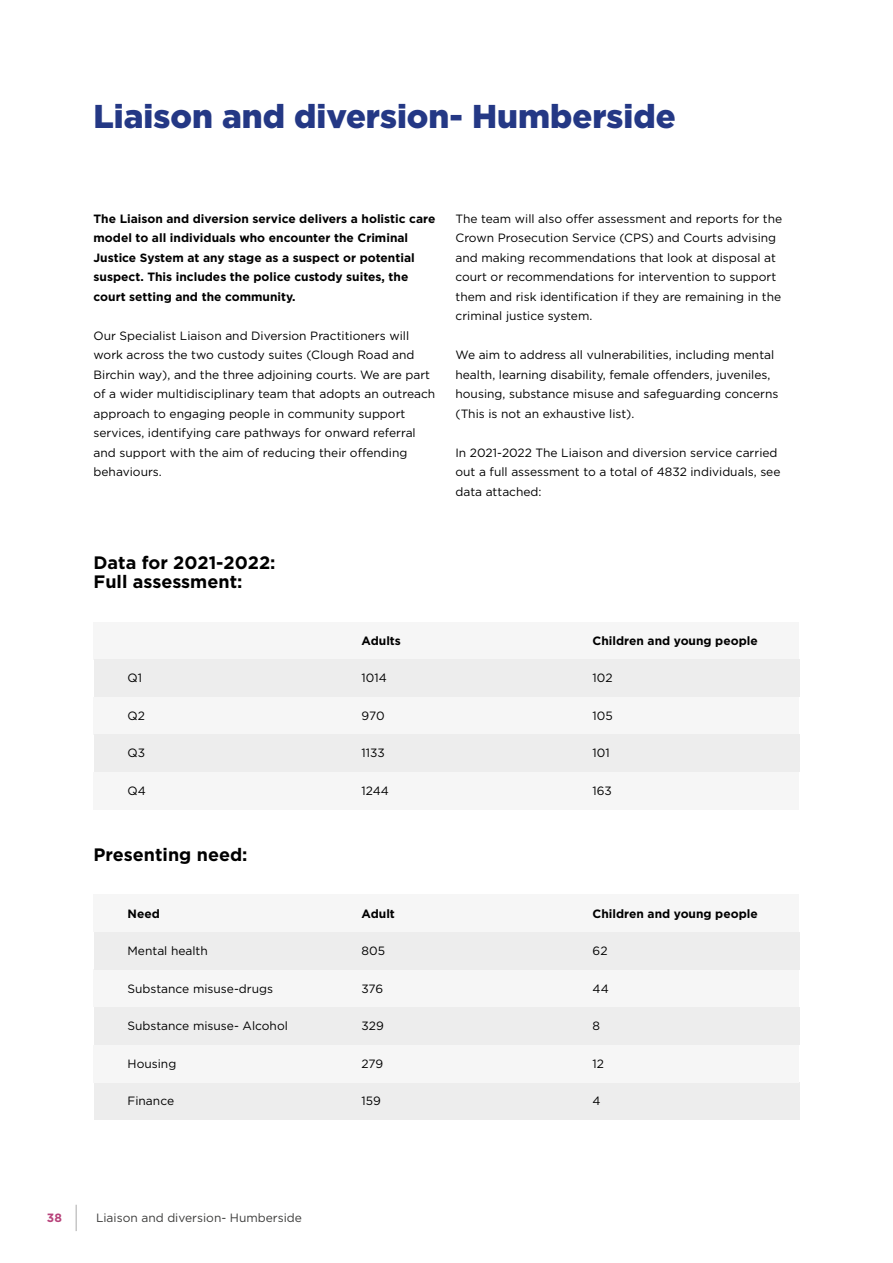
<style>
.page{position:relative;width:893px;height:1263px;background:#fff}
.page>*{position:absolute;margin:0;border:0;box-sizing:border-box;transform-origin:0 0}
.t1{font:900 33px "Gotham";color:#243885}
.t2{font:700 18px/19.5px "Gotham";color:#000}
.t3{font:12px/19.5px "Gotham";color:#000}
.t4{font:700 12px/19.5px "Gotham";color:#000}
.t5{font:12px "Gotham";color:#3c3c3b}
.t6{font:700 12px "Gotham";color:#b8437b}
</style>
<div class="page">
<div style="left:94px;top:1082px;width:705px;height:38px;background:#ededed"></div>
<div style="left:94px;top:772px;width:705px;height:37px;background:#f6f6f6"></div>
<div style="left:94px;top:697px;width:705px;height:37px;background:#f6f6f6"></div>
<div style="left:94px;top:734px;width:705px;height:38px;background:#ededed"></div>
<div style="left:94px;top:622px;width:705px;height:37px;background:#f6f6f6"></div>
<div style="left:94px;top:659px;width:705px;height:38px;background:#ededed"></div>
<div style="left:94px;top:1045px;width:705px;height:37px;background:#f6f6f6"></div>
<div style="left:94px;top:970px;width:705px;height:37px;background:#f6f6f6"></div>
<div style="left:94px;top:1007px;width:705px;height:38px;background:#ededed"></div>
<div style="left:94px;top:895px;width:705px;height:37px;background:#f6f6f6"></div>
<div style="left:94px;top:932px;width:705px;height:38px;background:#ededed"></div>
<hr style="left:75px;top:1205px;width:2px;height:26px;background:#c6c6c6">
<h1 class="t1" style="left:94px;top:94px;width:584px">Liaison and diversion- Humberside</h1>
<p class="t4" style="left:94px;top:209px;width:343px">The Liaison and diversion service delivers a holistic care model to all individuals who encounter the Criminal Justice System at any stage as a suspect or potential suspect. This includes the police custody suites, the court setting and the community.</p>
<p class="t3" style="left:94px;top:326px;width:343px">Our Specialist Liaison and Diversion Practitioners will work across the two custody suites (Clough Road and Birchin way), and the three adjoining courts. We are part of a wider multidisciplinary team that adopts an outreach approach to engaging people in community support services, identifying care pathways for onward referral and support with the aim of reducing their offending behaviours.</p>
<p class="t3" style="left:455px;top:209px;width:328px">The team will also offer assessment and reports for the Crown Prosecution Service (CPS) and Courts advising and making recommendations that look at disposal at court or recommendations for intervention to support them and risk identification if they are remaining in the criminal justice system.</p>
<p class="t3" style="left:455px;top:345px;width:324px">We aim to address all vulnerabilities, including mental health, learning disability, female offenders, juveniles, housing, substance misuse and safeguarding concerns (This is not an exhaustive list).</p>
<p class="t3" style="left:455px;top:443px;width:327px">In 2021-2022 The Liaison and diversion service carried out a full assessment to a total of 4832 individuals, see data attached:</p>
<h2 class="t2" style="left:94px;top:552px;width:183px">Data for 2021-2022:<br>Full assessment:</h2>
<p class="t4" style="left:362px;top:631px;width:41px">Adults</p>
<p class="t4" style="left:593px;top:631px;width:167px">Children and young people</p>
<p class="t3" style="left:128px;top:668px;width:16px">Q1</p>
<p class="t3" style="left:362px;top:668px;width:27px">1014</p>
<p class="t3" style="left:593px;top:668px;width:21px">102</p>
<p class="t3" style="left:128px;top:705px;width:19px">Q2</p>
<p class="t3" style="left:362px;top:705px;width:25px">970</p>
<p class="t3" style="left:593px;top:705px;width:22px">105</p>
<p class="t3" style="left:128px;top:743px;width:19px">Q3</p>
<p class="t3" style="left:362px;top:743px;width:25px">1133</p>
<p class="t3" style="left:593px;top:743px;width:19px">101</p>
<p class="t3" style="left:128px;top:780px;width:20px">Q4</p>
<p class="t3" style="left:362px;top:780px;width:29px">1244</p>
<p class="t3" style="left:593px;top:780px;width:21px">163</p>
<h2 class="t2" style="left:94px;top:845px;width:156px">Presenting need:</h2>
<p class="t4" style="left:128px;top:903px;width:34px">Need</p>
<p class="t4" style="left:362px;top:903px;width:35px">Adult</p>
<p class="t4" style="left:593px;top:903px;width:167px">Children and young people</p>
<p class="t3" style="left:128px;top:941px;width:82px">Mental health</p>
<p class="t3" style="left:362px;top:941px;width:25px">805</p>
<p class="t3" style="left:593px;top:941px;width:16px">62</p>
<p class="t3" style="left:128px;top:978px;width:147px">Substance misuse-drugs</p>
<p class="t3" style="left:362px;top:978px;width:23px">376</p>
<p class="t3" style="left:593px;top:978px;width:18px">44</p>
<p class="t3" style="left:128px;top:1016px;width:162px">Substance misuse- Alcohol</p>
<p class="t3" style="left:362px;top:1016px;width:24px">329</p>
<p class="t3" style="left:593px;top:1016px;width:9px">8</p>
<p class="t3" style="left:128px;top:1053px;width:50px">Housing</p>
<p class="t3" style="left:362px;top:1053px;width:23px">279</p>
<p class="t3" style="left:593px;top:1053px;width:13px">12</p>
<p class="t3" style="left:128px;top:1091px;width:48px">Finance</p>
<p class="t3" style="left:362px;top:1091px;width:21px">159</p>
<p class="t3" style="left:593px;top:1091px;width:10px">4</p>
<p class="t6" style="left:47px;top:1209px;width:17px">38</p>
<p class="t5" style="left:96px;top:1209px;width:207px">Liaison and diversion- Humberside</p>
</div>
